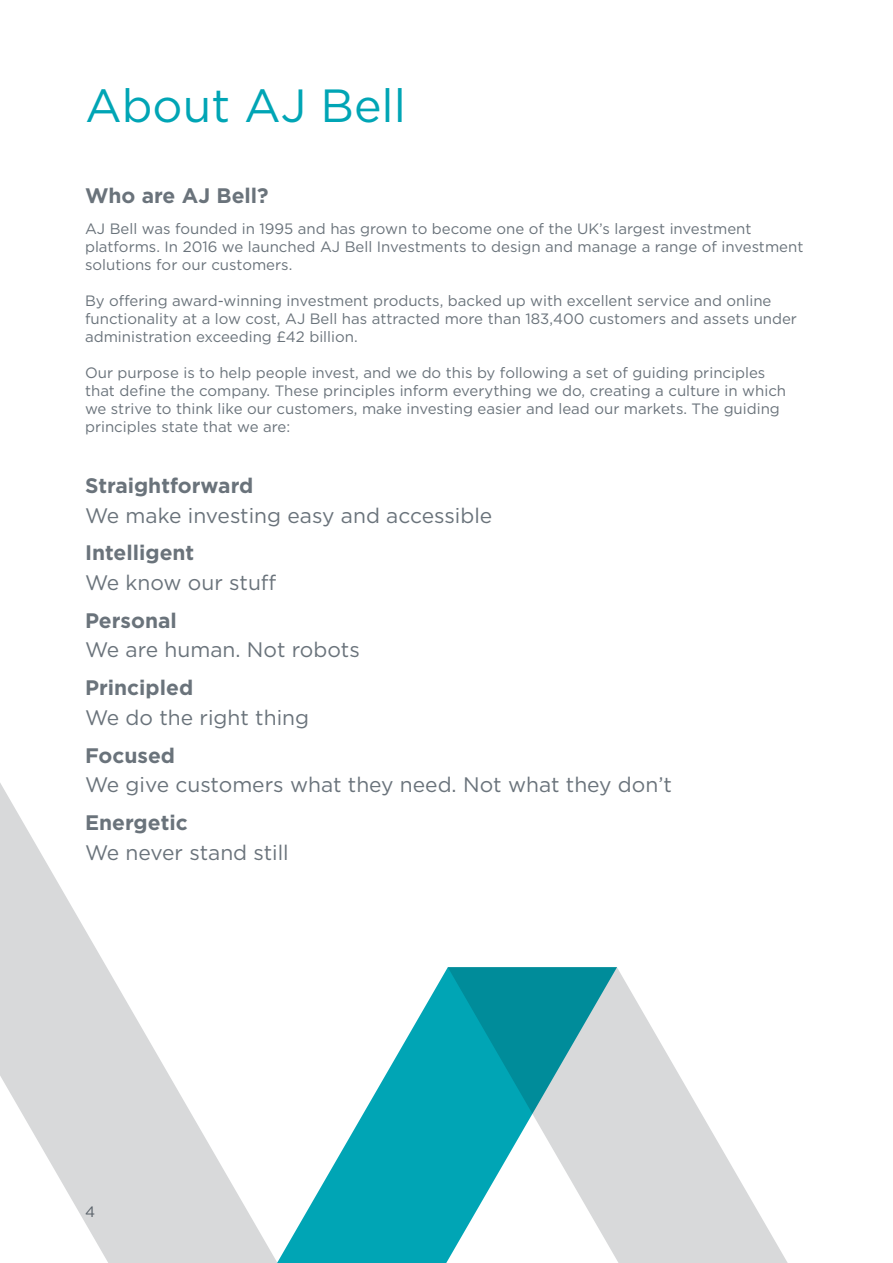
<style>
.page{position:relative;width:893px;height:1263px;background:#fff}
.page>*{position:absolute;margin:0;border:0;box-sizing:border-box;transform-origin:0 0}
.t1{font:46.5px "Gotham";color:#00a5b5}
.t2{font:21px "Gotham";color:#6a737b}
.t3{font:700 21px "Gotham";color:#6a737b}
.t4{font:15px/18px "Gotham";color:#6a737b}
</style>
<div class="page">
<svg style="left:0;top:783px;width:122px;height:480px;fill:#d8d9da"></svg>
<svg style="left:617px;top:968px;width:171px;height:295px;fill:#d8d9da"></svg>
<svg style="left:122px;top:967px;width:495px;height:296px"></svg>
<h1 class="t1" style="left:85px;top:76px;width:322px">About AJ Bell</h1>
<h2 class="t3" style="left:85px;top:181px;width:185px">Who are AJ Bell?</h2>
<p class="t4" style="left:85px;top:219px;width:720px">AJ Bell was founded in 1995 and has grown to become one of the UK’s largest investment platforms. In 2016 we launched AJ Bell Investments to design and manage a range of investment solutions for our customers.</p>
<p class="t4" style="left:85px;top:291px;width:713px">By offering award-winning investment products, backed up with excellent service and online functionality at a low cost, AJ Bell has attracted more than 183,400 customers and assets under administration exceeding £42 billion.</p>
<p class="t4" style="left:85px;top:363px;width:703px">Our purpose is to help people invest, and we do this by following a set of guiding principles that define the company. These principles inform everything we do, creating a culture in which we strive to think like our customers, make investing easier and lead our markets. The guiding principles state that we are:</p>
<h2 class="t3" style="left:85px;top:472px;width:170px">Straightforward</h2>
<h2 class="t2" style="left:85px;top:502px;width:409px">We make investing easy and accessible</h2>
<h2 class="t3" style="left:85px;top:539px;width:111px">Intelligent</h2>
<h2 class="t2" style="left:85px;top:569px;width:193px">We know our stuff</h2>
<h2 class="t3" style="left:85px;top:606px;width:93px">Personal</h2>
<h2 class="t2" style="left:85px;top:636px;width:276px">We are human. Not robots</h2>
<h2 class="t3" style="left:85px;top:674px;width:110px">Principled</h2>
<h2 class="t2" style="left:85px;top:704px;width:226px">We do the right thing</h2>
<h2 class="t3" style="left:85px;top:741px;width:92px">Focused</h2>
<h2 class="t2" style="left:85px;top:771px;width:588px">We give customers what they need. Not what they don’t</h2>
<h2 class="t3" style="left:85px;top:809px;width:104px">Energetic</h2>
<h2 class="t2" style="left:85px;top:839px;width:205px">We never stand still</h2>
<p class="t4" style="left:85px;top:1203px;width:12px">4</p>
</div>
